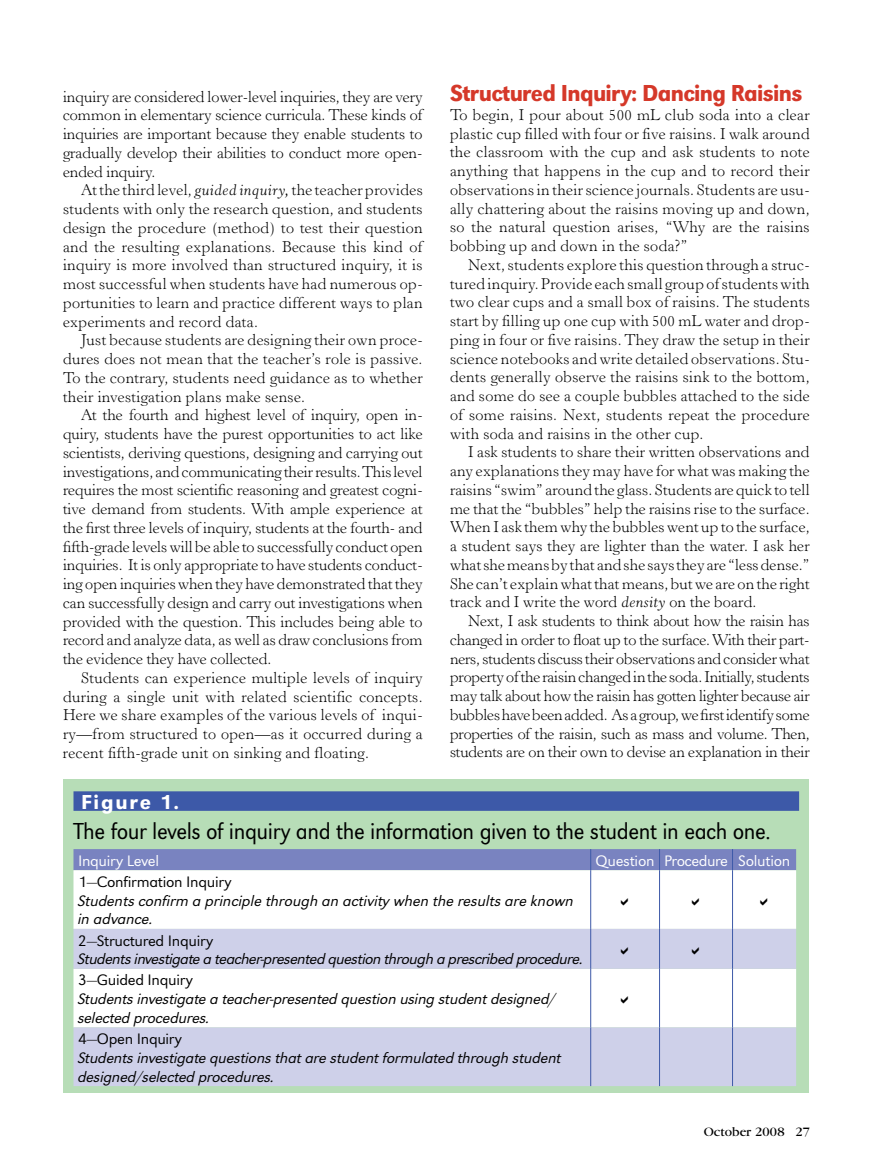
<style>
.page{position:relative;width:891px;height:1175px;background:#fff}
.page>*{position:absolute;margin:0;border:0;box-sizing:border-box;transform-origin:0 0}
.t1{font:24px "URW Grotesk T Ligh Narr";letter-spacing:-.02em;color:#000}
.t2{font:24px "URW Grotesk T Medi Narr";letter-spacing:-.03em;color:#d53829}
.t3{font:500 21px "URW Grotesk T";letter-spacing:.085em;color:#fff}
.t4{font:300 15.75px/18.8px "Horley Old Style";letter-spacing:.02em;color:#000;text-align:justify}
.t5{font:15.75px/18.8px "URW Grotesk T Ligh Wide Obli";letter-spacing:-.02em;color:#000}
.t6{font:15.75px "URW Grotesk T Ligh Wide Obli";letter-spacing:-.04em;color:#000}
.t7{font:15.75px "URW Grotesk T Ligh Wide";letter-spacing:-.02em;color:#000}
.t8{font:15.75px "URW Grotesk T Ligh Wide";letter-spacing:-.02em;color:#fff}
.t9{font:13.5px "Garamond";color:#000}
.s1{font-style:italic}
.s2{font-weight:600}
</style>
<div class="page">
<div style="left:64px;top:779px;width:745px;height:314px;background:#b7ddb7"></div>
<div style="left:74px;top:791px;width:725px;height:20px;background:#3d59a8"></div>
<div style="left:74px;top:870px;width:722px;height:59px;background:#fff"></div>
<svg style="left:74px;top:929px;width:722px;height:157px;background:#e0e1f0"></svg>
<div style="left:74px;top:849px;width:722px;height:21px;background:#7983c0"></div>
<hr style="left:590px;top:870px;width:1px;height:59px;background:#3d59a8">
<hr style="left:659px;top:870px;width:1px;height:59px;background:#3d59a8">
<hr style="left:732px;top:870px;width:1px;height:59px;background:#3d59a8">
<hr style="left:590px;top:929px;width:1px;height:39px;background:#3d59a8">
<hr style="left:659px;top:929px;width:1px;height:39px;background:#3d59a8">
<hr style="left:732px;top:929px;width:1px;height:39px;background:#3d59a8">
<hr style="left:590px;top:968px;width:1px;height:59px;background:#3d59a8">
<hr style="left:659px;top:968px;width:1px;height:59px;background:#3d59a8">
<hr style="left:732px;top:968px;width:1px;height:59px;background:#3d59a8">
<hr style="left:590px;top:1027px;width:1px;height:59px;background:#3d59a8">
<hr style="left:659px;top:1027px;width:1px;height:59px;background:#3d59a8">
<hr style="left:732px;top:1027px;width:1px;height:59px;background:#3d59a8">
<svg style="left:621px;top:897px;width:7px;height:8px"></svg>
<svg style="left:692px;top:897px;width:7px;height:8px"></svg>
<svg style="left:760px;top:897px;width:7px;height:8px"></svg>
<svg style="left:621px;top:947px;width:7px;height:7px"></svg>
<svg style="left:692px;top:947px;width:7px;height:7px"></svg>
<svg style="left:621px;top:996px;width:7px;height:7px"></svg>
<p class="t4" style="left:63px;top:88px;width:361px">inquiry are considered lower-level inquiries, they are very common in elementary science curricula. These kinds of inquiries are important because they enable students to gradually develop their abilities to conduct more open&shy;ended inquiry.</p>
<p class="t4" style="left:63px;top:181px;width:361px;text-indent:18px">At the third level, <span class="s1">guided inquiry,</span> the teacher provides students with only the research question, and students design the procedure (method) to test their question and the resulting explanations. Because this kind of inquiry is more involved than structured inquiry, it is most successful when students have had numerous op&shy;portunities to learn and practice different ways to plan experiments and record data.</p>
<p class="t4" style="left:63px;top:331px;width:361px;text-indent:18px">Just because students are designing their own proce&shy;dures does not mean that the teacher’s role is passive.<br>To the contrary, students need guidance as to whether their investigation plans make sense.</p>
<p class="t4" style="left:63px;top:406px;width:361px;text-indent:18px">At the fourth and highest level of inquiry, open in&shy;quiry, students have the purest opportunities to act like scientists, deriving questions, designing and carrying out investigations, and communicating their results. This level requires the most scientific reasoning and greatest cogni&shy;tive demand from students. With ample experience at the first three levels of inquiry, students at the fourth- and fifth-grade levels will be able to successfully conduct open inquiries. It is only appropriate to have students conduct&shy;ing open inquiries when they have demonstrated that they can successfully design and carry out investigations when provided with the question. This includes being able to record and analyze data, as well as draw conclusions from the evidence they have collected.</p>
<p class="t4" style="left:63px;top:669px;width:362px;text-indent:18px">Students can experience multiple levels of inquiry during a single unit with related scientific concepts.<br>Here we share examples of the various levels of inqui&shy;ry<span class="s2">—</span>from structured to open<span class="s2">—</span>as it occurred during a recent fifth-grade unit on sinking and floating.</p>
<h1 class="t2" style="left:450px;top:79px;width:354px">Structured Inquiry: Dancing Raisins</h1>
<p class="t4" style="left:450px;top:106px;width:362px">To begin, I pour about 500 mL club soda into a clear plastic cup filled with four or five raisins. I walk around the classroom with the cup and ask students to note anything that happens in the cup and to record their observations in their science journals. Students are usu&shy;ally chattering about the raisins moving up and down, so the natural question arises, “Why are the raisins bobbing up and down in the soda?”</p>
<p class="t4" style="left:450px;top:256px;width:361px;text-indent:18px">Next, students explore this question through a struc&shy;tured inquiry. Provide each small group of students with two clear cups and a small box of raisins. The students start by filling up one cup with 500 mL water and drop&shy;ping in four or five raisins. They draw the setup in their science notebooks and write detailed observations. Stu&shy;dents generally observe the raisins sink to the bottom, and some do see a couple bubbles attached to the side of some raisins. Next, students repeat the procedure with soda and raisins in the other cup.</p>
<p class="t4" style="left:450px;top:443px;width:361px;text-indent:18px">I ask students to share their written observations and any explanations they may have for what was making the raisins “swim” around the glass. Students are quick to tell me that the “bubbles” help the raisins rise to the surface.<br>When I ask them why the bubbles went up to the surface, a student says they are lighter than the water. I ask her what she means by that and she says they are “less dense.” She can’t explain what that means, but we are on the right track and I write the word <span class="s1">density</span> on the board.</p>
<p class="t4" style="left:450px;top:612px;width:361px;text-indent:18px">Next, I ask students to think about how the raisin has changed in order to float up to the surface. With their part&shy;ners, students discuss their observations and consider what property of the raisin changed in the soda. Initially, students may talk about how the raisin has gotten lighter because air bubbles have been added. As a group, we first identify some properties of the raisin, such as mass and volume. Then, students are on their own to devise an explanation in their</p>
<h2 class="t3" style="left:81px;top:789px;width:100px">Figure 1.</h2>
<h1 class="t1" style="left:74px;top:817px;width:699px">The four levels of inquiry and the information given to the student in each one.</h1>
<p class="t8" style="left:78px;top:851px;width:83px">Inquiry Level</p>
<p class="t8" style="left:596px;top:851px;width:196px">Question Procedure Solution</p>
<p class="t7" style="left:78px;top:872px;width:155px">1—Confirmation Inquiry</p>
<p class="t5" style="left:78px;top:891px;width:497px">Students confirm a principle through an activity when the results are known in advance.</p>
<p class="t7" style="left:78px;top:931px;width:137px">2—Structured Inquiry</p>
<p class="t6" style="left:78px;top:950px;width:507px">Students investigate a teacher-presented question through a prescribed procedure.</p>
<p class="t7" style="left:78px;top:971px;width:116px">3—Guided Inquiry</p>
<p class="t5" style="left:78px;top:989px;width:480px">Students investigate a teacher-presented question using student designed/ selected procedures.</p>
<p class="t7" style="left:78px;top:1029px;width:105px">4—Open Inquiry</p>
<p class="t5" style="left:78px;top:1048px;width:485px">Students investigate questions that are student formulated through student designed/selected procedures.</p>
<p class="t9" style="left:704px;top:1124px;width:108px">October 2008 27</p>
</div>
